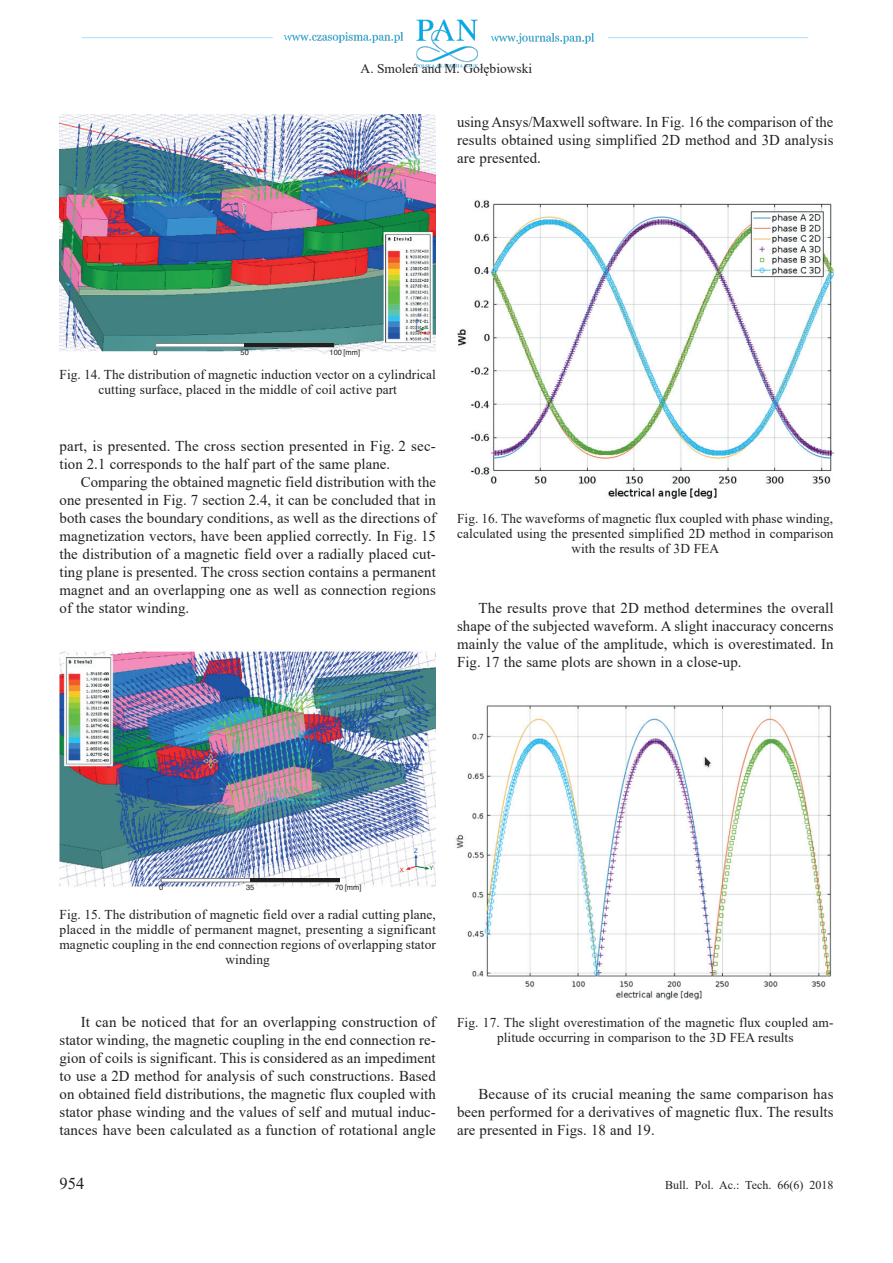
<style>
.page{position:relative;width:893px;height:1263px;background:#fff}
.page>*{position:absolute;margin:0;border:0;box-sizing:border-box;transform-origin:0 0}
.t1{font:16.5px "Times New Roman";color:#231f20}
.t2{font:15px/18px "Times New Roman";letter-spacing:.005em;color:#231f20;text-align:justify}
.t3{font:13.5px/15px "Times New Roman";letter-spacing:.005em;color:#231f20;text-align:center}
.t4{font:12px "Times New Roman";color:#231f20}
.t5{font:7.5px "Helvetica";letter-spacing:.005em;color:#231f20}
.t6{font:6px "Helvetica";color:#2256a6}
.t7{font:6px "Helvetica";color:#0d723a}
.t8{font:6px "Helvetica";color:#ee2223}
</style>
<div class="page">
<img style="left:82px;top:19px;width:727px;height:49px">
<img style="left:60px;top:115px;width:376px;height:239px">
<img style="left:457px;top:200px;width:376px;height:299px">
<img style="left:456px;top:705px;width:376px;height:295px">
<img style="left:60px;top:651px;width:376px;height:237px">
<svg style="left:155px;top:343px;width:179px;height:4px"></svg>
<hr style="left:245px;top:344px;width:89px;height:3px;background:#231f20">
<svg style="left:161px;top:878px;width:179px;height:4px"></svg>
<hr style="left:250px;top:879px;width:89px;height:3px;background:#231f20">
<svg style="left:406px;top:854px;width:23px;height:16px"></svg>
<p class="t3" style="left:361px;top:61px;width:173px">A. Smoleń and M. Gołębiowski</p>
<p class="t2" style="left:457px;top:113px;width:378px">using Ansys/Maxwell software. In Fig. 16 the comparison of the results obtained using simplified 2D method and 3D analysis are presented.</p>
<p class="t5" style="left:154px;top:346px;width:6px">0</p>
<p class="t5" style="left:241px;top:346px;width:10px">50</p>
<p class="t5" style="left:330px;top:346px;width:32px">100 [mm]</p>
<p class="t3" style="left:60px;top:367px;width:378px">Fig. 14. The distribution of magnetic induction vector on a cylindrical cutting surface, placed in the middle of coil active part</p>
<p class="t2" style="left:60px;top:437px;width:378px">part, is presented. The cross section presented in Fig. 2 sec&shy;tion 2.1 corresponds to the half part of the same plane.</p>
<p class="t2" style="left:60px;top:473px;width:378px;text-indent:21px">Comparing the obtained magnetic field distribution with the one presented in Fig. 7 section 2.4, it can be concluded that in both cases the boundary conditions, as well as the directions of magnetization vectors, have been applied correctly. In Fig. 15 the distribution of a magnetic field over a radially placed cut&shy;ting plane is presented. The cross section contains a permanent magnet and an overlapping one as well as connection regions of the stator winding.</p>
<p class="t3" style="left:457px;top:511px;width:378px">Fig. 16. The waveforms of magnetic flux coupled with phase winding, calculated using the presented simplified 2D method in comparison with the results of 3D FEA</p>
<p class="t2" style="left:457px;top:599px;width:378px;text-indent:21px">The results prove that 2D method determines the overall shape of the subjected waveform. A slight inaccuracy concerns mainly the value of the amplitude, which is overestimated. In Fig. 17 the same plots are shown in a close-up.</p>
<p class="t5" style="left:159px;top:881px;width:6px">0</p>
<p class="t5" style="left:246px;top:881px;width:10px">35</p>
<p class="t5" style="left:335px;top:881px;width:28px">70 [mm]</p>
<p class="t8" style="left:400px;top:866px;width:5px">X</p>
<p class="t6" style="left:414px;top:846px;width:5px">Z</p>
<p class="t7" style="left:430px;top:863px;width:5px">Y</p>
<p class="t3" style="left:60px;top:907px;width:378px">Fig. 15. The distribution of magnetic field over a radial cutting plane, placed in the middle of permanent magnet, presenting a significant magnetic coupling in the end connection regions of overlapping stator winding</p>
<p class="t2" style="left:60px;top:1013px;width:378px;text-indent:21px">It can be noticed that for an overlapping construction of stator winding, the magnetic coupling in the end connection re&shy;gion of coils is significant. This is considered as an impediment to use a 2D method for analysis of such constructions. Based on obtained field distributions, the magnetic flux coupled with stator phase winding and the values of self and mutual induc&shy;tances have been calculated as a function of rotational angle</p>
<p class="t1" style="left:60px;top:1172px;width:26px">954</p>
<p class="t3" style="left:457px;top:1015px;width:378px">Fig. 17. The slight overestimation of the magnetic flux coupled am&shy;plitude occurring in comparison to the 3D FEA results</p>
<p class="t2" style="left:457px;top:1085px;width:378px;text-indent:21px">Because of its crucial meaning the same comparison has been performed for a derivatives of magnetic flux. The results are presented in Figs. 18 and 19.</p>
<p class="t4" style="left:665px;top:1177px;width:170px">Bull. Pol. Ac.: Tech. 66(6) 2018</p>
</div>
